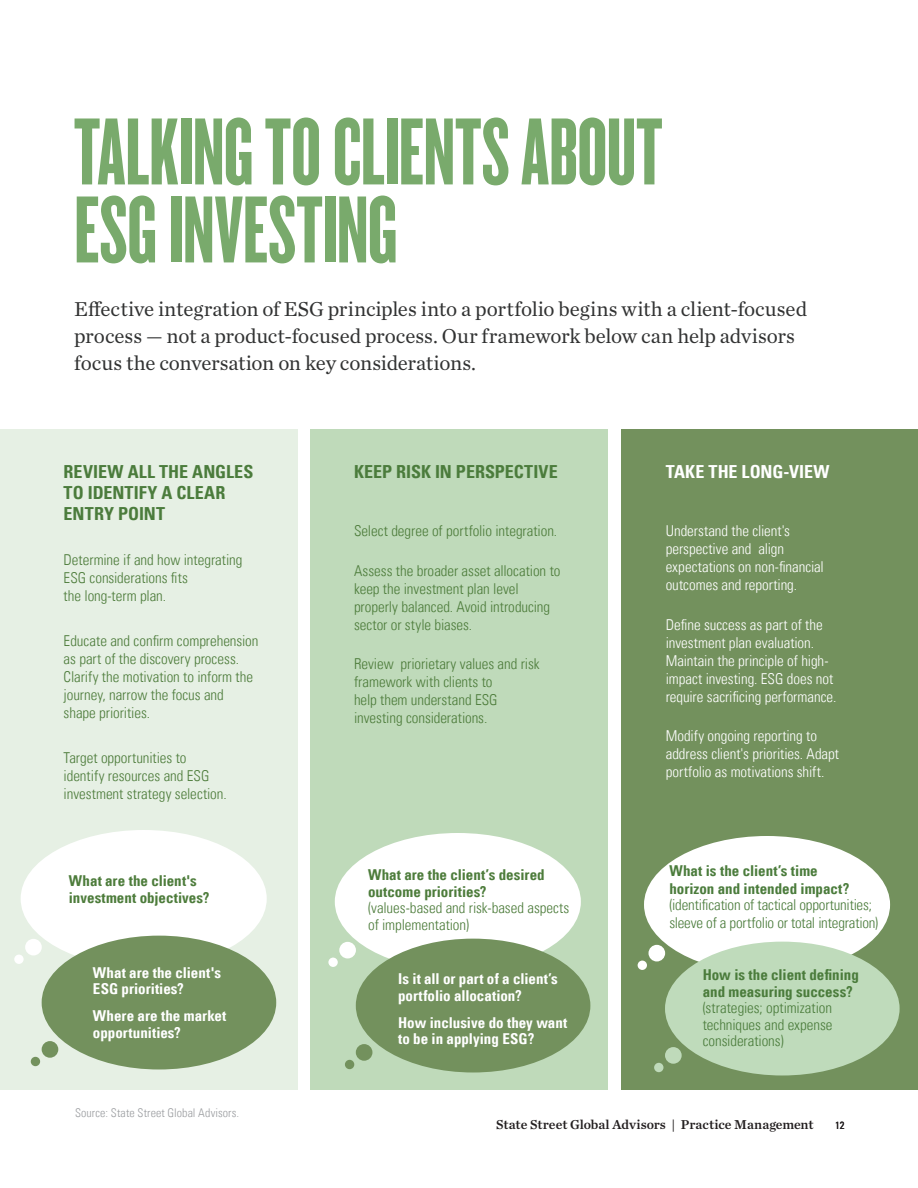
<style>
.page{position:relative;width:918px;height:1188px;background:#fff}
.page>*{position:absolute;margin:0;border:0;box-sizing:border-box;transform-origin:0 0}
.t1{font:99px/78px "Knockout 67 Full Bantamwt";color:#79aa6c}
.t2{font:21px/27px "Chronicle Text G1";letter-spacing:-.005em;color:#313232}
.t3{font:18px/21px "Univers Com 67 Bold Cond";color:#4b7c3c}
.t4{font:18px "Univers Com 67 Bold Cond";letter-spacing:.01em;color:#fff}
.t5{font:15px/18px "Univers Com 47 Light Cond";color:#4d7c3b}
.t6{font:15px/18px "Univers Com 47 Light Cond";letter-spacing:-.005em;color:#fff}
.t7{font:15px/16.5px "Univers Com 67 Bold Cond";color:#fff}
.t8{font:15px/16.5px "Univers Com 47 Light Cond";letter-spacing:-.01em;color:#4b7c3c}
.t9{font:15px/18px "Univers Com 67 Bold Cond";color:#4b7c3c}
.t10{font:15px/16.5px "Univers Com 67 Bold Cond";color:#4d7c3b}
.t11{font:13.5px "Chronicle Text G1 Semi";color:#231f20}
.t12{font:12px "Univers Com 47 Light Cond";letter-spacing:.01em;color:#9b9da0}
.t13{font:condensed 10.5px "Univers Com 57";color:#231f20}
</style>
<div class="page">
<div style="left:0;top:429px;width:297px;height:661px;background:#e6f0e4"></div>
<div style="left:21px;top:830px;width:246px;height:137px;background:#fff;border-radius:50%"></div>
<div style="left:42px;top:936px;width:234px;height:134px;background:#73915d;border-radius:50%"></div>
<div style="left:14px;top:955px;width:10px;height:9px;background:#fff;border-radius:50%"></div>
<div style="left:25px;top:939px;width:17px;height:16px;background:#fff;border-radius:50%"></div>
<div style="left:31px;top:1057px;width:9px;height:9px;background:#73915d;border-radius:50%"></div>
<div style="left:42px;top:1041px;width:16px;height:17px;background:#73915d;border-radius:50%"></div>
<div style="left:311px;top:429px;width:297px;height:661px;background:#bfdaba"></div>
<div style="left:335px;top:833px;width:246px;height:137px;background:#fff;border-radius:50%"></div>
<div style="left:356px;top:939px;width:234px;height:133px;background:#73915d;border-radius:50%"></div>
<div style="left:328px;top:958px;width:10px;height:9px;background:#fff;border-radius:50%"></div>
<div style="left:339px;top:942px;width:17px;height:16px;background:#fff;border-radius:50%"></div>
<div style="left:345px;top:1060px;width:9px;height:9px;background:#73915d;border-radius:50%"></div>
<div style="left:356px;top:1044px;width:16px;height:17px;background:#73915d;border-radius:50%"></div>
<div style="left:621px;top:429px;width:297px;height:661px;background:#73915d"></div>
<div style="left:644px;top:836px;width:246px;height:137px;background:#fff;border-radius:50%"></div>
<div style="left:665px;top:942px;width:235px;height:134px;background:#bfdbbb;border-radius:50%"></div>
<div style="left:638px;top:961px;width:9px;height:9px;background:#fff;border-radius:50%"></div>
<div style="left:649px;top:945px;width:16px;height:16px;background:#fff;border-radius:50%"></div>
<div style="left:654px;top:1063px;width:9px;height:9px;background:#bfdaba;border-radius:50%"></div>
<div style="left:665px;top:1047px;width:17px;height:17px;background:#bfdaba;border-radius:50%"></div>
<h1 class="t1" style="left:74px;top:110px;width:590px">TALKING TO CLIENTS ABOUT<br>ESG INVESTING</h1>
<h2 class="t2" style="left:74px;top:295px;width:735px">Effective integration of ESG principles into a portfolio begins with a client-focused process — not a product-focused process. Our framework below can help advisors focus the conversation on key considerations.</h2>
<p class="t3" style="left:64px;top:461px;width:191px">REVIEW ALL THE ANGLES<br>TO IDENTIFY A CLEAR<br>ENTRY POINT</p>
<p class="t5" style="left:64px;top:551px;width:180px">Determine if and how integrating<br>ESG considerations fits<br>the long-term plan.</p>
<p class="t5" style="left:64px;top:632px;width:196px">Educate and confirm comprehension as part of the discovery process.<br>Clarify the motivation to inform the journey, narrow the focus and shape priorities.</p>
<p class="t5" style="left:64px;top:749px;width:165px">Target opportunities to identify resources and ESG investment strategy selection.</p>
<p class="t3" style="left:354px;top:461px;width:205px">KEEP RISK IN PERSPECTIVE</p>
<p class="t5" style="left:354px;top:522px;width:205px">Select degree of portfolio integration.</p>
<p class="t5" style="left:354px;top:561px;width:208px">Assess the broader asset allocation to keep the investment plan level properly balanced. Avoid introducing sector or style biases.</p>
<p class="t5" style="left:354px;top:655px;width:187px">Review priorietary values and risk framework with clients to<br>help them understand ESG investing considerations.</p>
<p class="t10" style="left:69px;top:872px;width:142px">What are the client's investment objectives?</p>
<p class="t10" style="left:368px;top:866px;width:178px">What are the client’s desired outcome priorities?</p>
<p class="t5" style="left:368px;top:900px;width:203px;line-height:16.5px">(values-based and risk-based aspects of implementation)</p>
<p class="t7" style="left:93px;top:964px;width:130px">What are the client's<br>ESG priorities?</p>
<p class="t7" style="left:93px;top:1008px;width:135px">Where are the market opportunities?</p>
<p class="t7" style="left:398px;top:971px;width:161px">Is it all or part of a client’s portfolio allocation?</p>
<p class="t7" style="left:398px;top:1014px;width:171px">How inclusive do they want to be in applying ESG?</p>
<p class="t4" style="left:666px;top:461px;width:165px">TAKE THE LONG-VIEW</p>
<p class="t6" style="left:666px;top:522px;width:160px">Understand the client's perspective and align expectations on non-financial outcomes and reporting.</p>
<p class="t6" style="left:666px;top:615px;width:172px">Define success as part of the investment plan evaluation.<br>Maintain the principle of high&shy;impact investing. ESG does not require sacrificing performance.</p>
<p class="t6" style="left:666px;top:727px;width:175px">Modify ongoing reporting to address client's priorities. Adapt portfolio as motivations shift.</p>
<p class="t9" style="left:669px;top:862px;width:182px">What is the client’s time horizon and intended impact?</p>
<p class="t8" style="left:669px;top:896px;width:210px;line-height:18px">(identification of tactical opportunities; sleeve of a portfolio or total integration)</p>
<p class="t9" style="left:703px;top:967px;width:158px;line-height:16.5px">How is the client defining and measuring success?</p>
<p class="t8" style="left:703px;top:1000px;width:131px;text-align:justify">(strategies; optimization techniques and expense considerations)</p>
<p class="t12" style="left:75px;top:1106px;width:166px">Source: State Street Global Advisors.</p>
<p class="t11" style="left:496px;top:1114px;width:319px">State Street Global Advisors | Practice Management</p>
<p class="t13" style="left:835px;top:1118px;width:11px">12</p>
</div>
